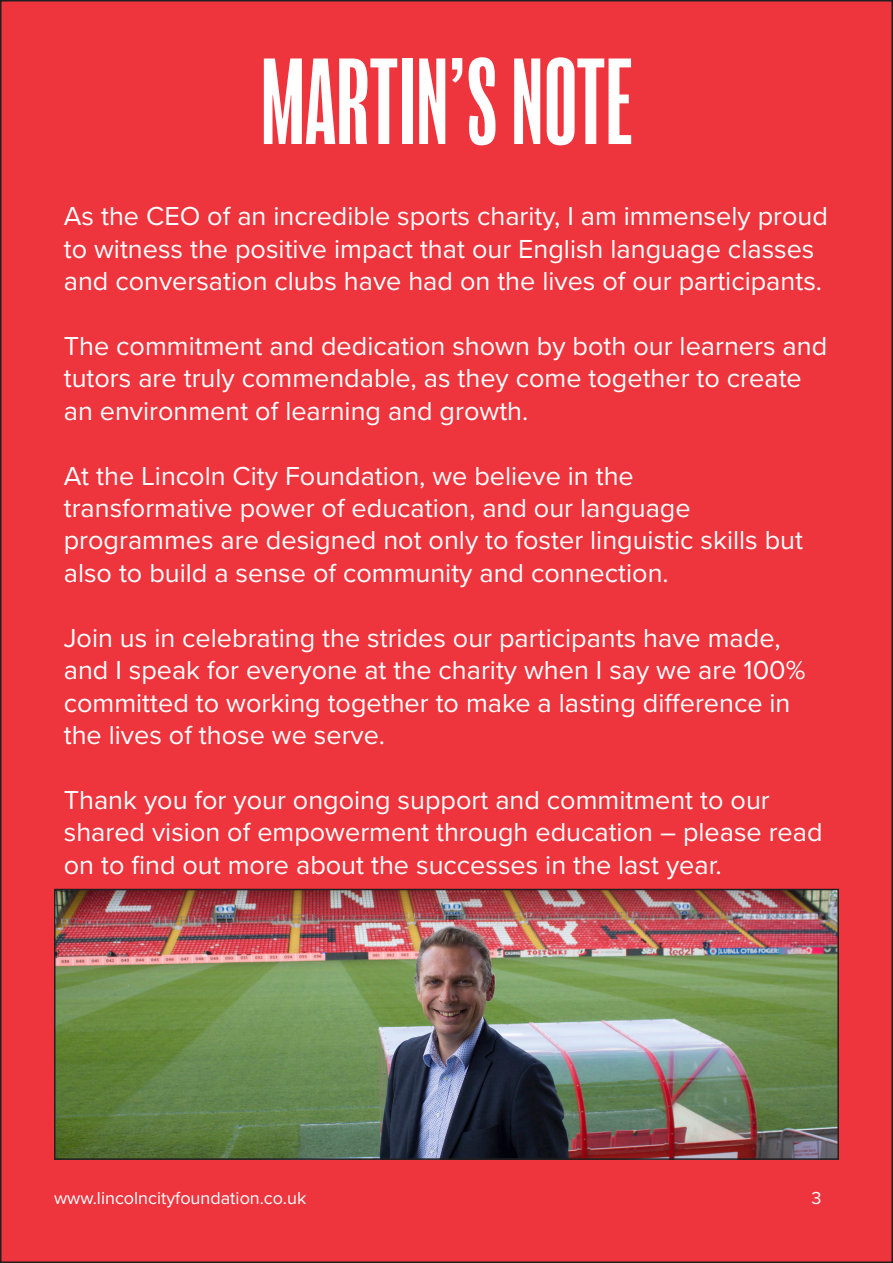
<style>
.page{position:relative;width:893px;height:1263px;background:#fff}
.page>*{position:absolute;margin:0;border:0;box-sizing:border-box;transform-origin:0 0}
.t1{font:extra-condensed 112.5px "Balboa";color:#fff}
.t2{font:27px/32.4px "Proxima Nova";color:#fff}
.t3{font:18px "Proxima Nova";color:#fff}
</style>
<div class="page">
<div style="left:1px;top:1px;width:891px;height:1261px;background:#ee343d"></div>
<img style="left:57px;top:892px;width:779px;height:265px">
<div style="left:54px;top:889px;width:785px;height:271px;border:2px solid #231f20"></div>
<p class="t1" style="left:260px;top:40px;width:374px">MARTIN’S NOTE</p>
<p class="t2" style="left:64px;top:199px;width:766px">As the CEO of an incredible sports charity, I am immensely proud to witness the positive impact that our English language classes and conversation clubs have had on the lives of our participants.</p>
<p class="t2" style="left:64px;top:329px;width:765px">The commitment and dedication shown by both our learners and tutors are truly commendable, as they come together to create an environment of learning and growth.</p>
<p class="t2" style="left:64px;top:458px;width:572px">At the Lincoln City Foundation, we believe in the</p>
<p class="t2" style="left:64px;top:491px;width:628px">transformative power of education, and our language</p>
<p class="t2" style="left:64px;top:523px;width:741px">programmes are designed not only to foster linguistic skills but also to build a sense of community and connection.</p>
<p class="t2" style="left:64px;top:620px;width:743px">Join us in celebrating the strides our participants have made, and I speak for everyone at the charity when I say we are 100% committed to working together to make a lasting difference in the lives of those we serve.</p>
<p class="t2" style="left:64px;top:782px;width:760px">Thank you for your ongoing support and commitment to our shared vision of empowerment through education – please read on to find out more about the successes in the last year.</p>
<p class="t3" style="left:54px;top:1185px;width:254px">www.lincolncityfoundation.co.uk</p>
<p class="t3" style="left:812px;top:1185px;width:12px">3</p>
</div>
